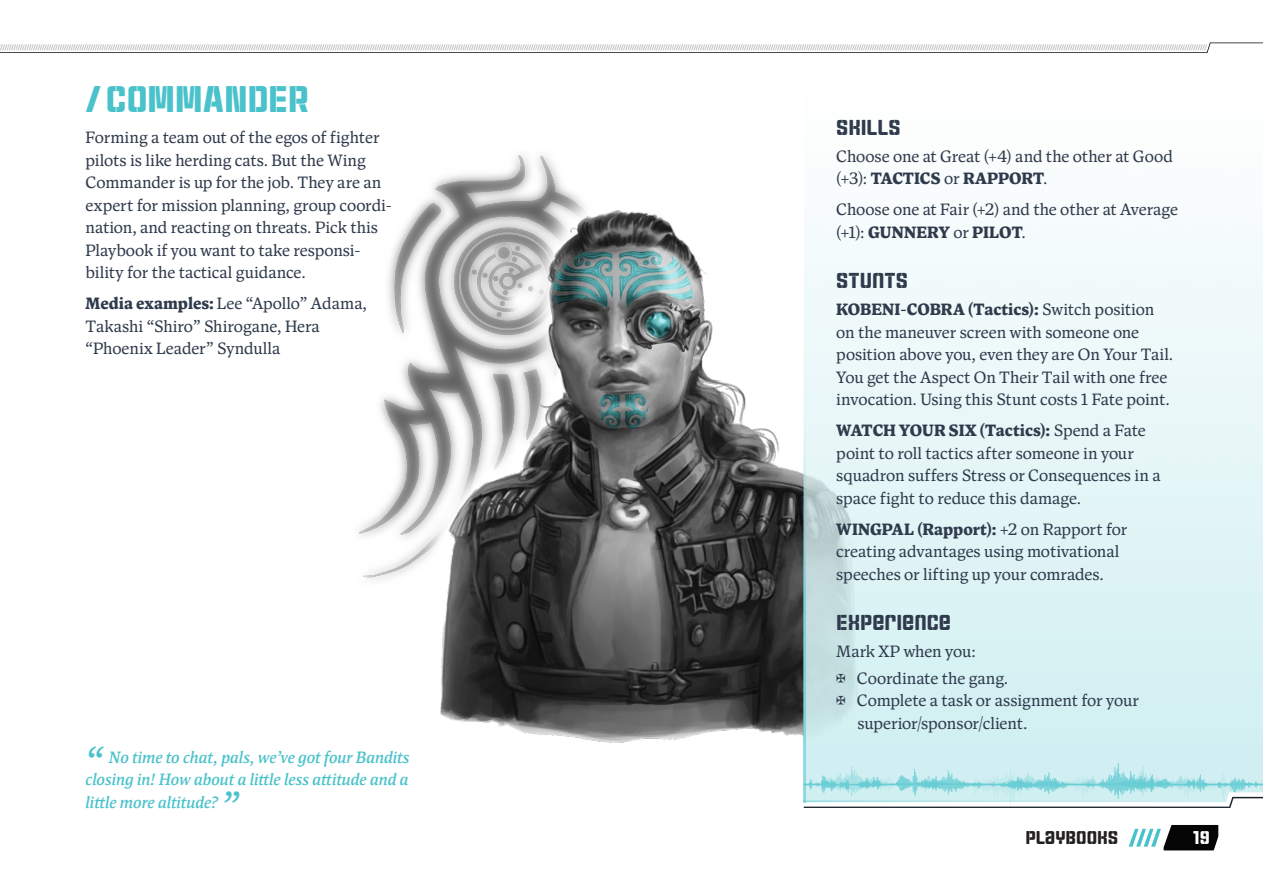
<style>
.page{position:relative;width:1263px;height:893px;background:#fff}
.page>*{position:absolute;margin:0;border:0;box-sizing:border-box;transform-origin:0 0}
.t1{font:36px "Cintra Stencil Unicase";letter-spacing:-.01em;color:#4ac2cb}
.t2{font:21px "Cintra Stencil Unicase";letter-spacing:-.005em;color:#2f3b4c}
.t3{font:18px "Cintra Stencil Unicase";color:#231f20}
.t4{font:18px "Cintra Stencil Unicase";color:#fff}
.t5{font:16.5px/22.5px "Antonia H3";color:#2f3b4c}
.t6{font:italic 500 16.5px/22.5px "Antonia H3";color:#4ac2cb;text-align:justify}
.s1{font-weight:800}
.s2{font-size:36px}
</style>
<div class="page">
<svg style="left:1129px;top:825px;width:89px;height:25px"></svg>
<svg style="left:0;top:43px;width:1263px;height:10px"></svg>
<img style="left:359px;top:154px;width:445px;height:589px">
<svg style="left:804px;top:802px;width:429px;height:6px"></svg>
<svg style="left:804px;top:235px;width:459px;height:556px"></svg>
<svg style="left:805px;top:791px;width:458px;height:11px;background:#ccebee"></svg>
<svg style="left:804px;top:382px;width:1px;height:420px"></svg>
<svg style="left:859px;top:769px;width:151px;height:26px;background:#b0e4e8"></svg>
<svg style="left:1022px;top:766px;width:121px;height:17px"></svg>
<svg style="left:866px;top:767px;width:252px;height:17px;background:#bce8ec"></svg>
<h1 class="t1" style="left:86px;top:74px;width:225px">/COMMANDER</h1>
<p class="t5" style="left:86px;top:127px;width:308px">Forming a team out of the egos of fighter pilots is like herding cats. But the Wing Commander is up for the job. They are an expert for mission planning, group coordi&shy;nation, and reacting on threats. Pick this Playbook if you want to take responsi&shy;bility for the tactical guidance.</p>
<p class="t5" style="left:86px;top:293px;width:283px"><span class="s1">Media examples:</span> Lee “Apollo” Adama,<br>Takashi “Shiro” Shirogane, Hera “Phoenix Leader” Syndulla</p>
<p class="t6" style="left:86px;top:747px;width:325px"><span class="s2">“</span> No time to chat, pals, we’ve got four Bandits closing in! How about a little less attitude and a little more altitude? <span class="s2">”</span></p>
<p class="t2" style="left:836px;top:112px;width:66px">SKILLS</p>
<p class="t5" style="left:836px;top:145px;width:338px">Choose one at Great (+4) and the other at Good (+3): <span class="s1">TACTICS</span> or <span class="s1">RAPPORT</span>.</p>
<p class="t5" style="left:836px;top:199px;width:343px">Choose one at Fair (+2) and the other at Average (+1): <span class="s1">GUNNERY</span> or <span class="s1">PILOT</span>.</p>
<p class="t2" style="left:836px;top:266px;width:73px">STUNTS</p>
<p class="t5" style="left:836px;top:299px;width:339px"><span class="s1">KOBENI-COBRA (Tactics):</span> Switch position on the maneuver screen with someone one position above you, even they are On Your Tail.<br>You get the Aspect On Their Tail with one free invocation. Using this Stunt costs 1 Fate point.</p>
<p class="t5" style="left:836px;top:420px;width:326px"><span class="s1">WATCH YOUR SIX (Tactics):</span> Spend a Fate point to roll tactics after someone in your squadron suffers Stress or Consequences in a space fight to reduce this damage.</p>
<p class="t5" style="left:836px;top:518px;width:293px"><span class="s1">WINGPAL (Rapport):</span> +2 on Rapport for creating advantages using motivational speeches or lifting up your comrades.</p>
<p class="t2" style="left:836px;top:608px;width:116px">EXPERIENCE</p>
<p class="t5" style="left:836px;top:638px;width:174px;line-height:26.7px">Mark XP when you:<br>✠ Coordinate the gang.</p>
<p class="t5" style="left:857px;top:690px;width:283px;text-indent:-21px">✠ Complete a task or assignment for your superior/sponsor/client.</p>
<p class="t3" style="left:1025px;top:825px;width:94px">PLAYBOOKS</p>
<p class="t4" style="left:1193px;top:825px;width:18px">19</p>
</div>
